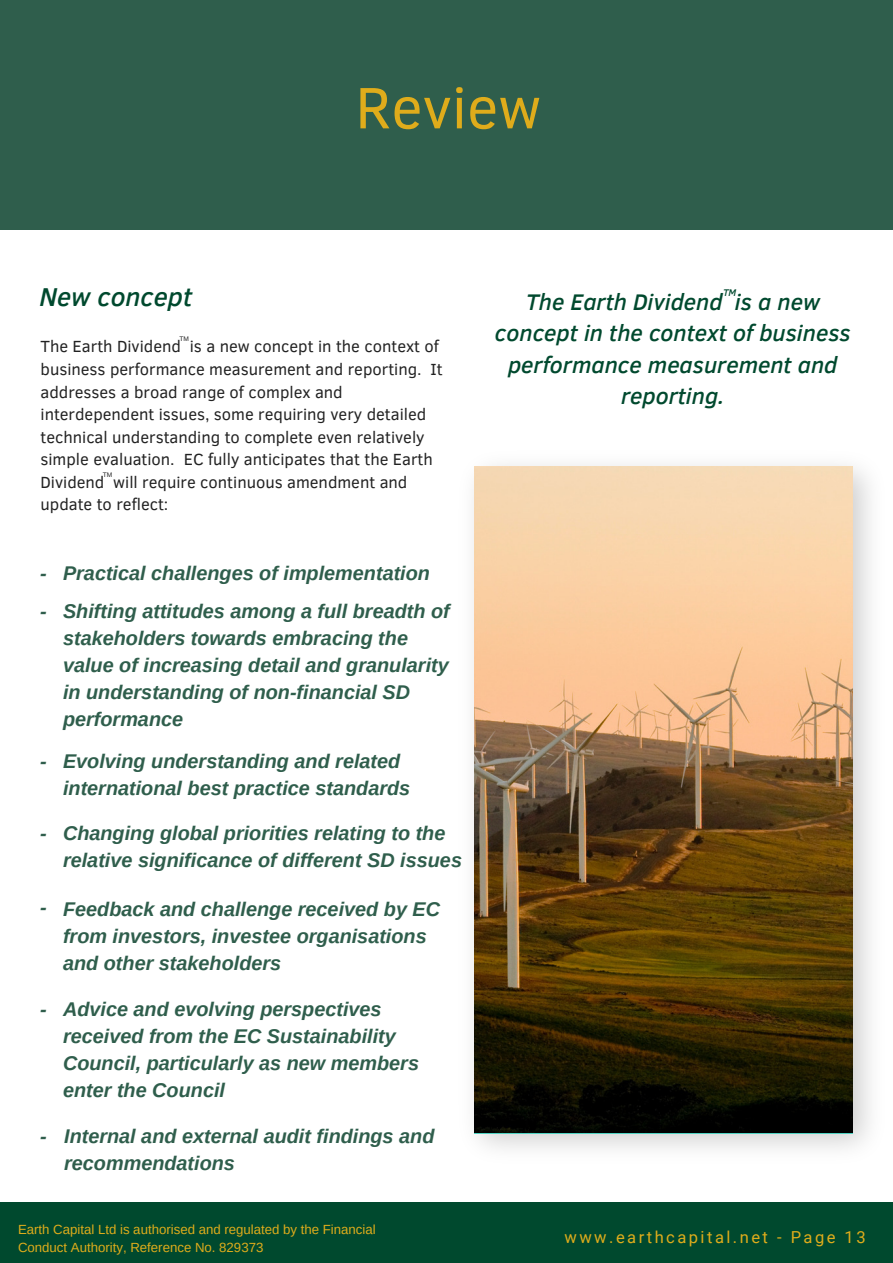
<style>
.page{position:relative;width:893px;height:1263px;background:#fff}
.page>*{position:absolute;margin:0;border:0;box-sizing:border-box;transform-origin:0 0}
.t1{font:59.55px "Clear Sans";color:#dfac1b}
.t2{font:italic 500 26.55px "Clear Sans";color:#00492e}
.t3{font:italic 500 23.25px/31.5px "Clear Sans";color:#00492e;text-align:center}
.t4{font:italic 700 19.8px/27px "Arimo";color:#2f5e4c}
.t5{font:16.5px/22.5px "Clear Sans";color:#222}
.t6{font:16.5px "Roboto";letter-spacing:.15em;color:#dfac1b}
.t7{font:13.2px/18px "Arimo";color:#dfac1b}
.t8{font:italic 500 9.9px "Clear Sans";color:#00492e}
.t9{font:6.6px "Arimo";color:#222}
</style>
<div class="page">
<div style="left:0;top:0;width:893px;height:230px;background:#2f5e4c"></div>
<div style="left:0;top:1201px;width:893px;height:62px;background:#00492e"></div>
<img style="left:473px;top:465px;width:398px;height:684px">
<img style="left:474px;top:467px;width:379px;height:665px">
<h1 class="t1" style="left:355px;top:64px;width:188px">Review</h1>
<h2 class="t2" style="left:39px;top:278px;width:154px">New concept</h2>
<p class="t9" style="left:179px;top:335px;width:11px">TM</p>
<p class="t5" style="left:41px;top:335px;width:404px">The Earth Dividend is a new concept in the context of business performance measurement and reporting. It addresses a broad range of complex and interdependent issues, some requiring very detailed technical understanding to complete even relatively simple evaluation. EC fully anticipates that the Earth Dividend will require continuous amendment and update to reflect:</p>
<p class="t9" style="left:103px;top:471px;width:11px">TM</p>
<p class="t4" style="left:40px;top:559px;width:8px">-</p>
<p class="t4" style="left:40px;top:598px;width:8px">-</p>
<p class="t4" style="left:40px;top:748px;width:8px">-</p>
<p class="t4" style="left:40px;top:820px;width:8px">-</p>
<p class="t4" style="left:40px;top:894px;width:8px">-</p>
<p class="t4" style="left:40px;top:995px;width:8px">-</p>
<p class="t4" style="left:40px;top:1122px;width:8px">-</p>
<p class="t4" style="left:63px;top:559px;width:368px">Practical challenges of implementation</p>
<p class="t4" style="left:63px;top:598px;width:388px">Shifting attitudes among a full breadth of stakeholders towards embracing the value of increasing detail and granularity in understanding of non-financial SD performance</p>
<p class="t4" style="left:63px;top:748px;width:349px">Evolving understanding and related international best practice standards</p>
<p class="t4" style="left:63px;top:820px;width:400px">Changing global priorities relating to the relative significance of different SD issues</p>
<p class="t4" style="left:63px;top:895px;width:379px">Feedback and challenge received by EC from investors, investee organisations and other stakeholders</p>
<p class="t4" style="left:63px;top:995px;width:357px">Advice and evolving perspectives received from the EC Sustainability<br>Council, particularly as new members enter the Council</p>
<p class="t4" style="left:64px;top:1122px;width:372px">Internal and external audit findings and recommendations</p>
<p class="t7" style="left:18px;top:1220px;width:359px">Earth Capital Ltd is authorised and regulated by the Financial<br>Conduct Authority, Reference No. 829373</p>
<p class="t8" style="left:723px;top:285px;width:15px">TM</p>
<p class="t3" style="left:495px;top:285px;width:357px">The Earth Dividend is a new concept in the context of business performance measurement and reporting.</p>
<p class="t6" style="left:564px;top:1228px;width:303px">www.earthcapital.net - Page 13</p>
</div>
